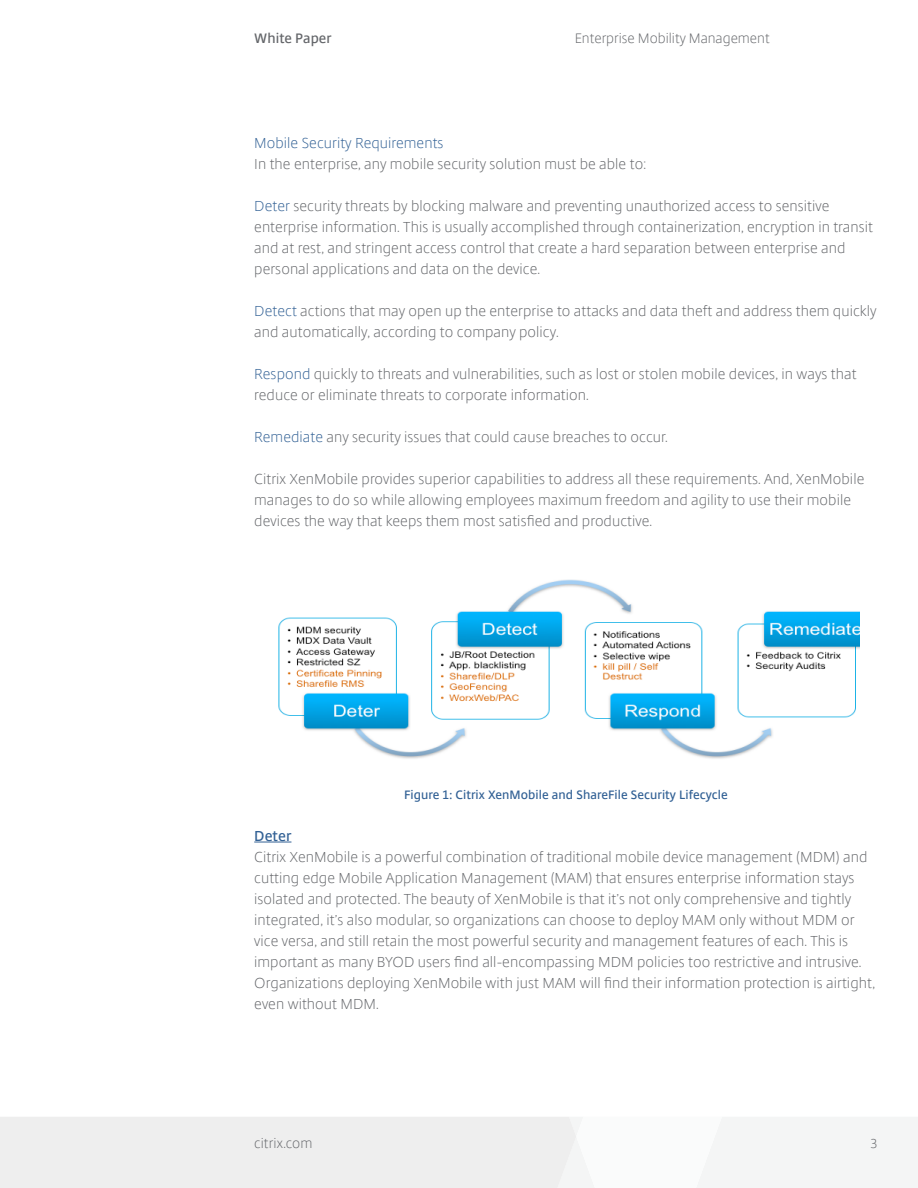
<style>
.page{position:relative;width:918px;height:1188px;background:#fff}
.page>*{position:absolute;margin:0;border:0;box-sizing:border-box;transform-origin:0 0}
.Body{font:300 14.25px/21px "Citrix Sans";letter-spacing:.005em;color:#64666a}
.Body_subhead{font:300 14.25px "Citrix Sans";letter-spacing:.005em;color:#326195}
.Body_subhead-2{font:600 14.25px "Citrix Sans";letter-spacing:.005em;color:#326195}
.t1{font:300 13.5px "Citrix Sans";color:#64666a}
.t2{font:600 13.5px "Citrix Sans";color:#64666a}
.t3{font:300 12.75px "Citrix Sans";color:#64666a}
.Body_subhead-3{font:600 12px "Citrix Sans";letter-spacing:.005em;color:#326195}
.s1{color:#326195}
</style>
<div class="page">
<svg style="left:0;top:1117px;width:918px;height:71px"></svg>
<hr style="left:254px;top:842px;width:37px;height:1px;background:#326195">
<img style="left:278px;top:579px;width:582px;height:180px">
<p class="t2" style="left:254px;top:30px;width:79px">White Paper</p>
<p class="t1" style="left:575px;top:31px;width:196px">Enterprise Mobility Management</p>
<p class="Body_subhead" style="left:254px;top:134px;width:191px">Mobile Security Requirements</p>
<p class="Body" style="left:254px;top:153px;width:393px">In the enterprise, any mobile security solution must be able to:</p>
<p class="Body" style="left:254px;top:195px;width:620px"><span class="s1">Deter</span> security threats by blocking malware and preventing unauthorized access to sensitive enterprise information. This is usually accomplished through containerization, encryption in transit and at rest, and stringent access control that create a hard separation between enterprise and personal applications and data on the device.</p>
<p class="Body" style="left:254px;top:300px;width:624px"><span class="s1">Detect</span> actions that may open up the enterprise to attacks and data theft and address them quickly and automatically, according to company policy.</p>
<p class="Body" style="left:254px;top:363px;width:604px"><span class="s1">Respond</span> quickly to threats and vulnerabilities, such as lost or stolen mobile devices, in ways that reduce or eliminate threats to corporate information.</p>
<p class="Body" style="left:254px;top:426px;width:415px"><span class="s1">Remediate</span> any security issues that could cause breaches to occur.</p>
<p class="Body" style="left:254px;top:468px;width:612px">Citrix XenMobile provides superior capabilities to address all these requirements. And, XenMobile manages to do so while allowing employees maximum freedom and agility to use their mobile devices the way that keeps them most satisfied and productive.</p>
<p class="Body_subhead-3" style="left:404px;top:787px;width:325px">Figure 1: Citrix XenMobile and ShareFile Security Lifecycle</p>
<p class="Body_subhead-2" style="left:254px;top:827px;width:39px">Deter</p>
<p class="Body" style="left:254px;top:846px;width:622px">Citrix XenMobile is a powerful combination of traditional mobile device management (MDM) and cutting edge Mobile Application Management (MAM) that ensures enterprise information stays isolated and protected. The beauty of XenMobile is that it’s not only comprehensive and tightly integrated, it’s also modular, so organizations can choose to deploy MAM only without MDM or vice versa, and still retain the most powerful security and management features of each. This is important as many BYOD users find all-encompassing MDM policies too restrictive and intrusive.<br>Organizations deploying XenMobile with just MAM will find their information protection is airtight, even without MDM.</p>
<p class="t1" style="left:254px;top:1135px;width:60px">citrix.com</p>
<p class="t3" style="left:871px;top:1136px;width:8px">3</p>
</div>
